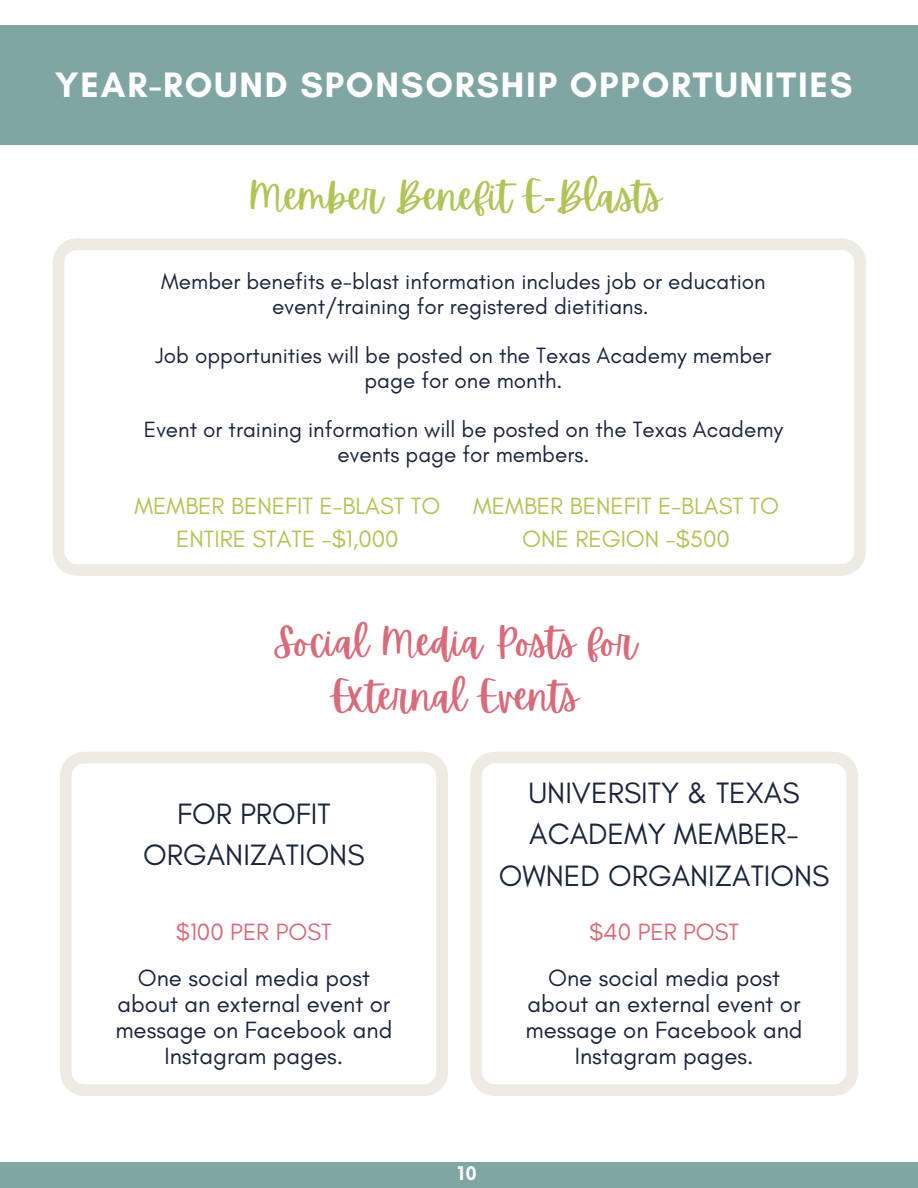
<style>
.page{position:relative;width:918px;height:1188px;background:#fff}
.page>*{position:absolute;margin:0;border:0;box-sizing:border-box;transform-origin:0 0}
.t1{font:39px/54px "Apricots";color:#d96a79;text-align:center}
.t2{font:39px "Apricots";color:#b0c557}
.t3{font:700 36px "Glacial Indifference";letter-spacing:.05em;color:#fff}
.t4{font:30px/41.7px "Glacial Indifference";color:#1b253c;text-align:center}
.t5{font:24px/25.8px "Glacial Indifference";color:#1b253c;text-align:center}
.t6{font:24px/32.7px "Glacial Indifference";color:#b0c557;text-align:center}
.t7{font:24px "Glacial Indifference";color:#d96a79}
.t8{font:22.5px/24.8px "Glacial Indifference";color:#1b253c;text-align:center}
.t9{font:900 19.2px "Lovelo";color:#fff}
.s1{font-family:"Noto Sans"}
</style>
<div class="page">
<div style="left:0;top:25px;width:918px;height:120px;background:#80a6a3"></div>
<div style="left:0;top:1162px;width:918px;height:26px;background:#80a6a3"></div>
<svg style="left:53px;top:238px;width:813px;height:338px"></svg>
<svg style="left:60px;top:752px;width:388px;height:344px"></svg>
<svg style="left:470px;top:752px;width:388px;height:344px"></svg>
<h2 class="t3" style="left:55px;top:63px;width:799px">YEAR-ROUND SPONSORSHIP OPPORTUNITIES</h2>
<h1 class="t2" style="left:249px;top:174px;width:414px">Member Benefit E<span class="s1">-</span>Blasts</h1>
<p class="t8" style="left:161px;top:269px;width:606px">Member benefits e-blast information includes job or education event/training for registered dietitians.</p>
<p class="t8" style="left:156px;top:343px;width:617px">Job opportunities will be posted on the Texas Academy member page for one month.</p>
<p class="t8" style="left:144px;top:417px;width:641px">Event or training information will be posted on the Texas Academy events page for members.</p>
<p class="t6" style="left:135px;top:489px;width:307px">MEMBER BENEFIT E-BLAST TO<br>ENTIRE STATE -$1,000</p>
<p class="t6" style="left:473px;top:489px;width:307px">MEMBER BENEFIT E-BLAST TO<br>ONE REGION -$500</p>
<h1 class="t1" style="left:274px;top:616px;width:364px">Social Media Posts for<br>External Events</h1>
<h3 class="t4" style="left:143px;top:792px;width:223px">FOR PROFIT<br>ORGANIZATIONS</h3>
<h3 class="t4" style="left:499px;top:771px;width:332px">UNIVERSITY &amp; TEXAS<br>ACADEMY MEMBER-<br>OWNED ORGANIZATIONS</h3>
<p class="t7" style="left:176px;top:917px;width:157px">$100 PER POST</p>
<p class="t7" style="left:589px;top:917px;width:152px">$40 PER POST</p>
<p class="t5" style="left:115px;top:965px;width:279px">One social media post about an external event or message on Facebook and<br>Instagram pages.</p>
<p class="t5" style="left:526px;top:965px;width:279px">One social media post about an external event or message on Facebook and<br>Instagram pages.</p>
<p class="t9" style="left:458px;top:1166px;width:21px">10</p>
</div>
